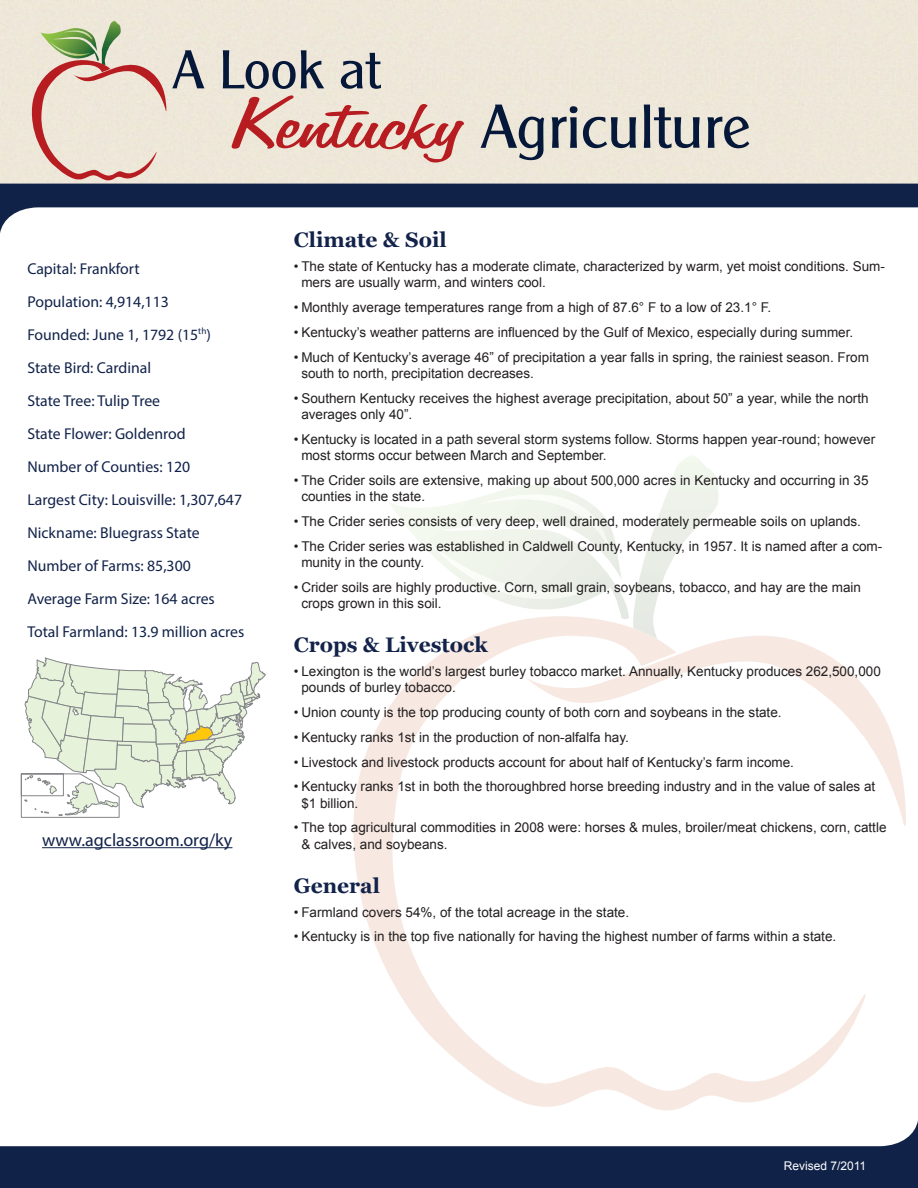
<style>
.page{position:relative;width:918px;height:1188px;background:#fff}
.page>*{position:absolute;margin:0;border:0;box-sizing:border-box;transform-origin:0 0}
.t1{font:82.5px "Freehand 575 BT Regular B";color:#b61c20;scale:1.42 1}
.State_Fact{font:62.25px "Clearly Gothic";color:#051839}
.State_Fact-2{font:54.75px "Clearly Gothic";color:#051839}
.t2{font:700 21px "Georgia";color:#122249}
.t3{font:18px "Myriad Pro";color:#112249}
.State_Fact-3{font:15.75px "Myriad Pro";color:#112249}
.t4{font:13.5px/16.2px "Arial";color:#231f20}
.t5{font:12px "Arial";color:#fff}
</style>
<div class="page">
<svg style="left:0;top:184px;width:918px;height:49px"></svg>
<svg style="left:0;top:1120px;width:918px;height:68px;fill:#112249"></svg>
<svg style="left:32px;top:21px;width:134px;height:159px;background:#decbba"></svg>
<svg style="left:353px;top:639px;width:513px;height:471px"></svg>
<svg style="left:525px;top:636px;width:381px;height:190px"></svg>
<svg style="left:390px;top:455px;width:330px;height:184px"></svg>
<svg style="left:21px;top:658px;width:244px;height:160px"></svg>
<hr style="left:42px;top:847px;width:190px;height:1px;background:#112249">
<p class="State_Fact-2" style="left:173px;top:38px;width:209px">A Look at</p>
<p class="t1" style="left:232px;top:80px;width:166px">Kentucky</p>
<p class="State_Fact" style="left:481px;top:90px;width:271px">Agriculture</p>
<p class="State_Fact-3" style="left:27px;top:259px;width:114px">Capital: Frankfort</p>
<p class="State_Fact-3" style="left:27px;top:292px;width:143px">Population: 4,914,113</p>
<p class="State_Fact-3" style="left:27px;top:325px;width:185px">Founded: June 1, 1792 (15<sup>th</sup>)</p>
<p class="State_Fact-3" style="left:27px;top:358px;width:125px">State Bird: Cardinal</p>
<p class="State_Fact-3" style="left:27px;top:391px;width:134px">State Tree: Tulip Tree</p>
<p class="State_Fact-3" style="left:27px;top:424px;width:160px">State Flower: Goldenrod</p>
<p class="State_Fact-3" style="left:27px;top:457px;width:164px">Number of Counties: 120</p>
<p class="State_Fact-3" style="left:27px;top:490px;width:216px">Largest City: Louisville: 1,307,647</p>
<p class="State_Fact-3" style="left:27px;top:523px;width:174px">Nickname: Bluegrass State</p>
<p class="State_Fact-3" style="left:27px;top:556px;width:165px">Number of Farms: 85,300</p>
<p class="State_Fact-3" style="left:27px;top:589px;width:189px">Average Farm Size: 164 acres</p>
<p class="State_Fact-3" style="left:27px;top:622px;width:218px">Total Farmland: 13.9 million acres</p>
<p class="t3" style="left:42px;top:829px;width:192px">www.agclassroom.org/ky</p>
<p class="t2" style="left:294px;top:226px;width:154px">Climate &amp; Soil</p>
<p class="t4" style="left:301px;top:258px;width:585px;text-indent:-8px">• The state of Kentucky has a moderate climate, characterized by warm, yet moist conditions. Sum&shy;mers are usually warm, and winters cool.</p>
<p class="t4" style="left:294px;top:299px;width:479px">• Monthly average temperatures range from a high of 87.6° F to a low of 23.1° F.</p>
<p class="t4" style="left:294px;top:324px;width:561px">• Kentucky’s weather patterns are influenced by the Gulf of Mexico, especially during summer.</p>
<p class="t4" style="left:301px;top:349px;width:569px;text-indent:-8px">• Much of Kentucky’s average 46” of precipitation a year falls in spring, the rainiest season. From south to north, precipitation decreases.</p>
<p class="t4" style="left:301px;top:390px;width:569px;text-indent:-8px">• Southern Kentucky receives the highest average precipitation, about 50” a year, while the north averages only 40”.</p>
<p class="t4" style="left:301px;top:431px;width:575px;text-indent:-8px">• Kentucky is located in a path several storm systems follow. Storms happen year-round; however most storms occur between March and September.</p>
<p class="t4" style="left:301px;top:472px;width:569px;text-indent:-8px">• The Crider soils are extensive, making up about 500,000 acres in Kentucky and occurring in 35 counties in the state.</p>
<p class="t4" style="left:294px;top:513px;width:569px">• The Crider series consists of very deep, well drained, moderately permeable soils on uplands.</p>
<p class="t4" style="left:301px;top:538px;width:583px;text-indent:-8px">• The Crider series was established in Caldwell County, Kentucky, in 1957. It is named after a com&shy;munity in the county.</p>
<p class="t4" style="left:301px;top:579px;width:561px;text-indent:-8px">• Crider soils are highly productive. Corn, small grain, soybeans, tobacco, and hay are the main crops grown in this soil.</p>
<p class="t2" style="left:294px;top:631px;width:195px">Crops &amp; Livestock</p>
<p class="t4" style="left:301px;top:663px;width:581px;text-indent:-8px">• Lexington is the world’s largest burley tobacco market. Annually, Kentucky produces 262,500,000 pounds of burley tobacco.</p>
<p class="t4" style="left:294px;top:704px;width:489px">• Union county is the top producing county of both corn and soybeans in the state.</p>
<p class="t4" style="left:294px;top:729px;width:337px">• Kentucky ranks 1st in the production of non-alfalfa hay.</p>
<p class="t4" style="left:294px;top:754px;width:502px">• Livestock and livestock products account for about half of Kentucky’s farm income.</p>
<p class="t4" style="left:301px;top:779px;width:576px;text-indent:-8px">• Kentucky ranks 1st in both the thoroughbred horse breeding industry and in the value of sales at $1 billion.</p>
<p class="t4" style="left:301px;top:820px;width:587px;text-indent:-8px">• The top agricultural commodities in 2008 were: horses &amp; mules, broiler/meat chickens, corn, cattle &amp; calves, and soybeans.</p>
<p class="t2" style="left:294px;top:872px;width:88px">General</p>
<p class="t4" style="left:294px;top:904px;width:337px">• Farmland covers 54%, of the total acreage in the state.</p>
<p class="t4" style="left:294px;top:929px;width:544px">• Kentucky is in the top five nationally for having the highest number of farms within a state.</p>
<p class="t5" style="left:784px;top:1158px;width:84px">Revised 7/2011</p>
</div>
